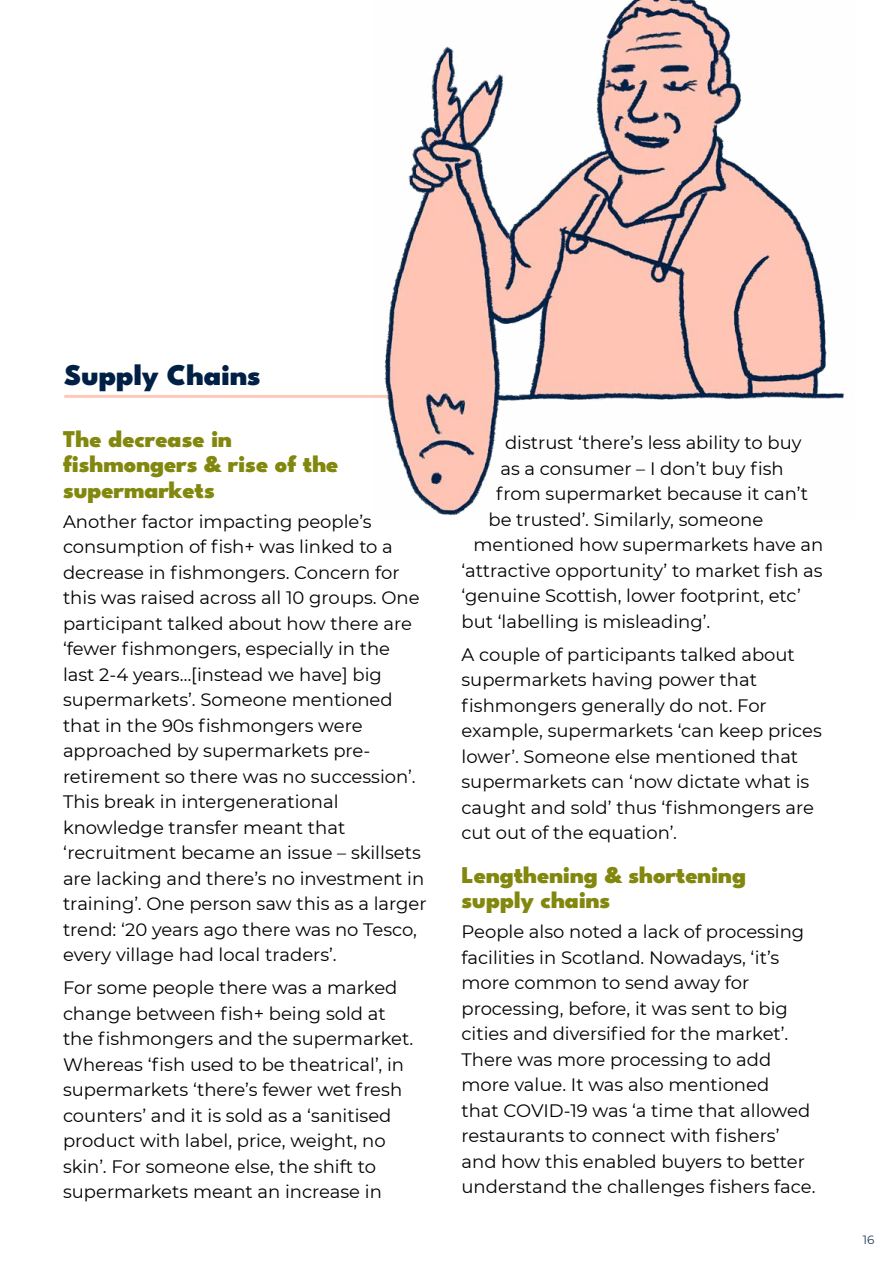
<style>
.page{position:relative;width:893px;height:1263px;background:#fff}
.page>*{position:absolute;margin:0;border:0;box-sizing:border-box;transform-origin:0 0}
.Content_subtitle_level_1{font:100 30px "League Spartan";color:#002145}
.Content_subtitle_level_2{font:100 24px/25.5px "League Spartan";color:#82870d}
.Copy{font:18px/25.5px "Montserrat";color:#000}
.t1{font:12px "Montserrat";color:#1c3b59}
</style>
<div class="page">
<hr style="left:64px;top:395px;width:350px;height:3px;background:#ffc9ba">
<img style="left:384px;top:0;width:460px;height:516px">
<h3 class="Content_subtitle_level_1" style="left:64px;top:354px;width:198px">Supply Chains</h3>
<h4 class="Content_subtitle_level_2" style="left:63px;top:424px;width:277px">The decrease in fishmongers &amp; rise of the supermarkets</h4>
<p class="Copy" style="left:63px;top:508px;width:365px">Another factor impacting people’s consumption of fish+ was linked to a decrease in fishmongers. Concern for this was raised across all 10 groups. One participant talked about how there are ‘fewer fishmongers, especially in the<br>last 2-4 years…[instead we have] big supermarkets’. Someone mentioned that in the 90s fishmongers were approached by supermarkets pre&shy;retirement so there was no succession’.<br>This break in intergenerational knowledge transfer meant that ‘recruitment became an issue – skillsets are lacking and there’s no investment in training’. One person saw this as a larger trend: ‘20 years ago there was no Tesco, every village had local traders’.</p>
<p class="Copy" style="left:63px;top:975px;width:352px">For some people there was a marked change between fish+ being sold at the fishmongers and the supermarket.<br>Whereas ‘fish used to be theatrical’, in supermarkets ‘there’s fewer wet fresh counters’ and it is sold as a ‘sanitised product with label, price, weight, no skin’. For someone else, the shift to supermarkets meant an increase in</p>
<p class="Copy" style="left:505px;top:429px;width:298px">distrust ‘there’s less ability to buy</p>
<p class="Copy" style="left:500px;top:455px;width:285px">as a consumer – I don’t buy fish</p>
<p class="Copy" style="left:496px;top:480px;width:313px">from supermarket because it can’t</p>
<p class="Copy" style="left:488px;top:506px;width:276px">be trusted’. Similarly, someone</p>
<p class="Copy" style="left:473px;top:531px;width:351px">mentioned how supermarkets have an</p>
<p class="Copy" style="left:461px;top:557px;width:363px">‘attractive opportunity’ to market fish as</p>
<p class="Copy" style="left:461px;top:582px;width:341px">‘genuine Scottish, lower footprint, etc’</p>
<p class="Copy" style="left:461px;top:608px;width:250px">but ‘labelling is misleading’.</p>
<p class="Copy" style="left:461px;top:641px;width:362px">A couple of participants talked about supermarkets having power that fishmongers generally do not. For example, supermarkets ‘can keep prices lower’. Someone else mentioned that supermarkets can ‘now dictate what is caught and sold’ thus ‘fishmongers are cut out of the equation’.</p>
<h4 class="Content_subtitle_level_2" style="left:461px;top:860px;width:286px">Lengthening &amp; shortening supply chains</h4>
<p class="Copy" style="left:461px;top:918px;width:356px">People also noted a lack of processing facilities in Scotland. Nowadays, ‘it’s more common to send away for processing, before, it was sent to big cities and diversified for the market’.<br>There was more processing to add more value. It was also mentioned<br>that COVID-19 was ‘a time that allowed restaurants to connect with fishers’ and how this enabled buyers to better understand the challenges fishers face.</p>
<p class="t1" style="left:863px;top:1232px;width:13px">16</p>
</div>
